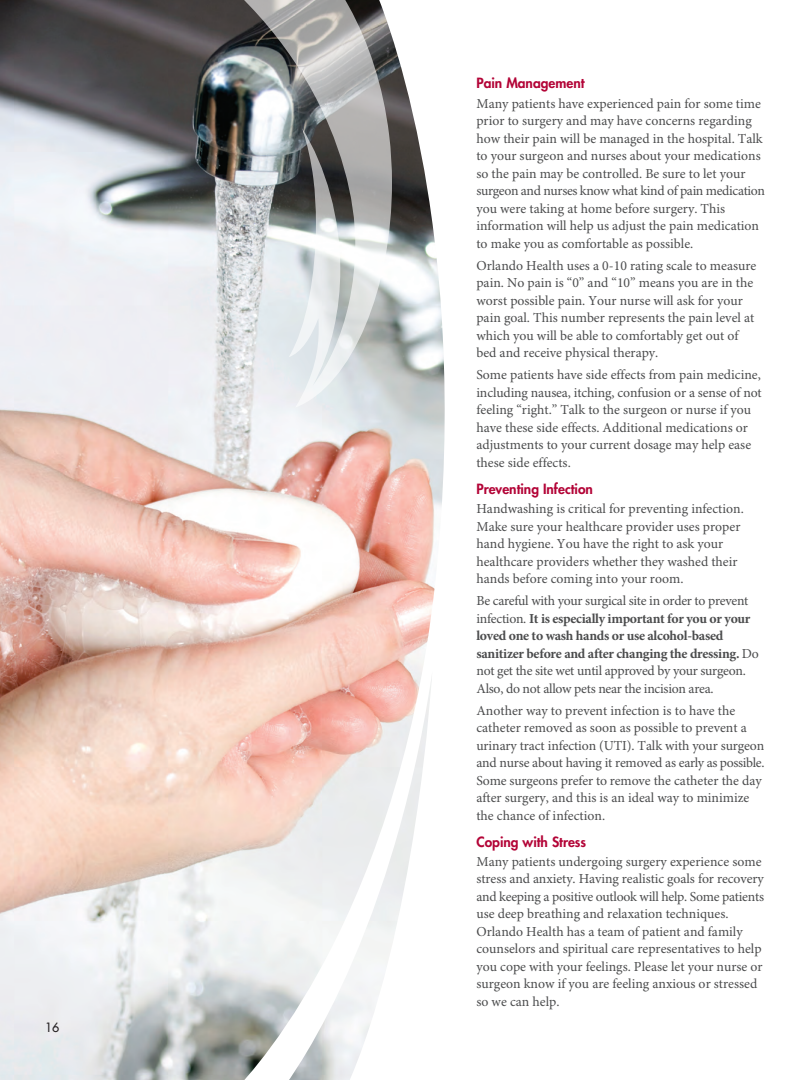
<style>
.page{position:relative;width:810px;height:1080px;background:#fff}
.page>*{position:absolute;margin:0;border:0;box-sizing:border-box;transform-origin:0 0}
.t1{font:13.75px/17.5px "Minion Pro";color:#4b4c4d}
.t2{font:13.75px/17.5px "Minion Pro";letter-spacing:-.02em;color:#4b4c4d}
.t3{font:800 13.75px "Futura";color:#b30437}
.t4{font:12.5px "Futura";color:#231f20}
.s1{font-weight:700}
</style>
<div class="page">
<img style="left:0;top:0;width:233px;height:1080px">
<svg style="left:151px;top:0;width:82px;height:408px;background:#969799"></svg>
<svg style="left:233px;top:0;width:212px;height:1080px"></svg>
<p class="t4" style="left:45px;top:1019px;width:16px">16</p>
<h4 class="t3" style="left:476px;top:75px;width:110px">Pain Management</h4>
<p class="t1" style="left:476px;top:95px;width:290px">Many patients have experienced pain for some time prior to surgery and may have concerns regarding how their pain will be managed in the hospital. Talk to your surgeon and nurses about your medications so the pain may be controlled. Be sure to let your surgeon and nurses know what kind of pain medication you were taking at home before surgery. This information will help us adjust the pain medication to make you as comfortable as possible.</p>
<p class="t1" style="left:476px;top:257px;width:281px">Orlando Health uses a 0-10 rating scale to measure pain. No pain is “0” and “10” means you are in the worst possible pain. Your nurse will ask for your pain goal. This number represents the pain level at which you will be able to comfortably get out of bed and receive physical therapy.</p>
<p class="t1" style="left:476px;top:367px;width:287px">Some patients have side effects from pain medicine, including nausea, itching, confusion or a sense of not feeling “right.” Talk to the surgeon or nurse if you have these side effects. Additional medications or adjustments to your current dosage may help ease these side effects.</p>
<h4 class="t3" style="left:476px;top:480px;width:118px">Preventing Infection</h4>
<p class="t1" style="left:476px;top:500px;width:269px">Handwashing is critical for preventing infection.<br>Make sure your healthcare provider uses proper hand hygiene. You have the right to ask your healthcare providers whether they washed their hands before coming into your room.</p>
<p class="t2" style="left:476px;top:593px;width:284px">Be careful with your surgical site in order to prevent infection. <span class="s1">It is especially important for you or your loved one to wash hands or use alcohol-based sanitizer before and after changing the dressing.</span> Do not get the site wet until approved by your surgeon.<br>Also, do not allow pets near the incision area.</p>
<p class="t1" style="left:476px;top:702px;width:290px">Another way to prevent infection is to have the catheter removed as soon as possible to prevent a urinary tract infection (UTI). Talk with your surgeon and nurse about having it removed as early as possible.<br>Some surgeons prefer to remove the catheter the day after surgery, and this is an ideal way to minimize the chance of infection.</p>
<h4 class="t3" style="left:476px;top:833px;width:111px">Coping with Stress</h4>
<p class="t1" style="left:476px;top:853px;width:289px">Many patients undergoing surgery experience some stress and anxiety. Having realistic goals for recovery and keeping a positive outlook will help. Some patients use deep breathing and relaxation techniques.<br>Orlando Health has a team of patient and family counselors and spiritual care representatives to help you cope with your feelings. Please let your nurse or surgeon know if you are feeling anxious or stressed so we can help.</p>
</div>
